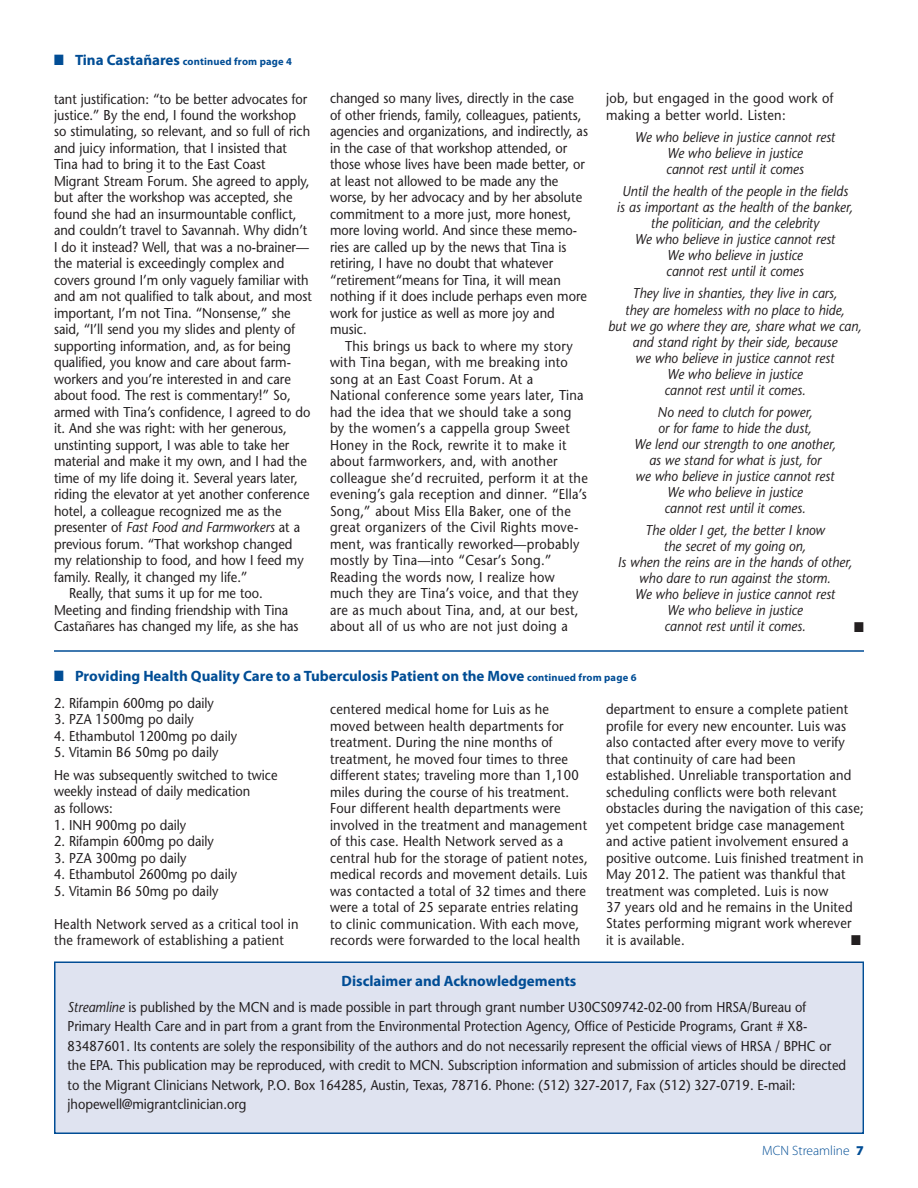
<style>
.page{position:relative;width:918px;height:1188px;background:#fff}
.page>*{position:absolute;margin:0;border:0;box-sizing:border-box;transform-origin:0 0}
.t1{font:700 15px "Myriad Pro";color:#014d95}
.t2{font:14.25px/16.5px "Stone Sans";color:#231f20;scale:.9 1}
.t3{font:italic 14.25px/16px "Stone Sans";color:#231f20;text-align:center;scale:.9 1}
.t4{font:14.25px/16.5px "Stone Sans";letter-spacing:.025em;color:#231f20;scale:.9 1}
.t5{font:14.25px "Zapf Dingbats ITC";color:#231f20;scale:.9 1}
.t6{font:300 13.5px "Myriad Pro";color:#014d95}
.t7{font:700 10.5px "Myriad Pro";letter-spacing:.015em;color:#014d95}
.s1{font-size:15px}
.s2{font-style:normal}
.s3{font-size:10.5px}
.s4{font-style:italic}
.s5{font-weight:900}
</style>
<div class="page">
<div style="left:56px;top:963px;width:806px;height:169px;background:#dfe3f0"></div>
<div style="left:54px;top:962px;width:810px;height:172px;border:2px solid #014d95"></div>
<hr style="left:54px;top:650px;width:810px;height:2px;background:#014d95">
<p class="t7" style="left:54px;top:58px;width:240px">■ <span class="s1">Tina Castañares</span> continued from page 4</p>
<p class="t2" style="left:54px;top:92px;width:283px">tant justification: “to be better advocates for</p>
<p class="t2" style="left:54px;top:108px;width:271px">justice.” By the end, I found the workshop</p>
<p class="t2" style="left:54px;top:125px;width:286px">so stimulating, so relevant, and so full of rich</p>
<p class="t2" style="left:54px;top:141px;width:260px">and juicy information, that I insisted that</p>
<p class="t2" style="left:54px;top:158px;width:237px">Tina had to bring it to the East Coast</p>
<p class="t2" style="left:54px;top:174px;width:285px">Migrant Stream Forum. She agreed to apply,</p>
<p class="t2" style="left:54px;top:191px;width:267px">but after the workshop was accepted, she</p>
<p class="t2" style="left:54px;top:207px;width:271px">found she had an insurmountable conflict,</p>
<p class="t2" style="left:54px;top:224px;width:283px">and couldn’t travel to Savannah. Why didn’t</p>
<p class="t2" style="left:54px;top:240px;width:285px">I do it instead? Well, that was a no-brainer—</p>
<p class="t2" style="left:54px;top:257px;width:257px">the material is exceedingly complex and</p>
<p class="t2" style="left:54px;top:273px;width:285px">covers ground I’m only vaguely familiar with</p>
<p class="t2" style="left:54px;top:290px;width:288px">and am not qualified to talk about, and most</p>
<p class="t2" style="left:54px;top:306px;width:265px">important, I’m not Tina. “Nonsense,” she</p>
<p class="t2" style="left:54px;top:323px;width:270px">said, “I’ll send you my slides and plenty of</p>
<p class="t2" style="left:54px;top:339px;width:265px">supporting information, and, as for being</p>
<p class="t2" style="left:54px;top:356px;width:265px">qualified, you know and care about farm-</p>
<p class="t2" style="left:54px;top:372px;width:265px">workers and you’re interested in and care</p>
<p class="t2" style="left:54px;top:389px;width:265px">about food. The rest is commentary!” So,</p>
<p class="t2" style="left:54px;top:405px;width:287px">armed with Tina’s confidence, I agreed to do</p>
<p class="t2" style="left:54px;top:422px;width:260px">it. And she was right: with her generous,</p>
<p class="t2" style="left:54px;top:438px;width:263px">unstinting support, I was able to take her</p>
<p class="t2" style="left:54px;top:455px;width:283px">material and make it my own, and I had the</p>
<p class="t2" style="left:54px;top:471px;width:273px">time of my life doing it. Several years later,</p>
<p class="t2" style="left:54px;top:488px;width:286px">riding the elevator at yet another conference</p>
<p class="t2" style="left:54px;top:504px;width:254px">hotel, a colleague recognized me as the</p>
<p class="t3" style="left:54px;top:521px;width:275px"><span class="s2">presenter of</span> Fast Food and Farmworkers <span class="s2">at a</span></p>
<p class="t2" style="left:54px;top:537px;width:267px">previous forum. “That workshop changed</p>
<p class="t2" style="left:54px;top:554px;width:279px">my relationship to food, and how I feed my</p>
<p class="t2" style="left:54px;top:570px;width:216px">family. Really, it changed my life.”</p>
<p class="t2" style="left:69px;top:587px;width:217px">Really, that sums it up for me too.</p>
<p class="t2" style="left:54px;top:603px;width:262px">Meeting and finding friendship with Tina</p>
<p class="t2" style="left:54px;top:620px;width:273px">Castañares has changed my life, as she has</p>
<p class="t2" style="left:330px;top:92px;width:288px">changed so many lives, directly in the case of other friends, family, colleagues, patients, agencies and organizations, and indirectly, as in the case of that workshop attended, or those whose lives have been made better, or at least not allowed to be made any the worse, by her advocacy and by her absolute commitment to a more just, more honest, more loving world. And since these memo&shy;ries are called up by the news that Tina is retiring, I have no doubt that whatever “retirement“means for Tina, it will mean nothing if it does include perhaps even more work for justice as well as more joy and music.</p>
<p class="t4" style="left:330px;top:339px;width:288px;text-indent:15px">This brings us back to where my story with Tina began, with me breaking into song at an East Coast Forum. At a<br>National conference some years later, Tina had the idea that we should take a song by the women’s a cappella group Sweet Honey in the Rock, rewrite it to make it about farmworkers, and, with another colleague she’d recruited, perform it at the evening’s gala reception and dinner. “Ella’s Song,” about Miss Ella Baker, one of the great organizers of the Civil Rights move&shy;ment, was frantically reworked—probably mostly by Tina—into “Cesar’s Song.” Reading the words now, I realize how much they are Tina’s voice, and that they are as much about Tina, and, at our best, about all of us who are not just doing a</p>
<p class="t4" style="left:606px;top:92px;width:254px">job, but engaged in the good work of making a better world. Listen:</p>
<p class="t3" style="left:635px;top:131px;width:224px">We who believe in justice cannot rest<br>We who believe in justice<br>cannot rest until it comes</p>
<p class="t3" style="left:617px;top:185px;width:264px">Until the health of the people in the fields is as important as the health of the banker, the politician, and the celebrity<br>We who believe in justice cannot rest<br>We who believe in justice<br>cannot rest until it comes</p>
<p class="t3" style="left:608px;top:287px;width:283px">They live in shanties, they live in cars,<br>they are homeless with no place to hide,<br>but we go where they are, share what we can, and stand right by their side, because<br>we who believe in justice cannot rest<br>We who believe in justice<br>cannot rest until it comes.</p>
<p class="t3" style="left:634px;top:405px;width:226px">No need to clutch for power,<br>or for fame to hide the dust,<br>We lend our strength to one another, as we stand for what is just, for<br>we who believe in justice cannot rest<br>We who believe in justice<br>cannot rest until it comes.</p>
<p class="t3" style="left:618px;top:524px;width:262px">The older I get, the better I know<br>the secret of my going on,<br>Is when the reins are in the hands of other, who dare to run against the storm.<br>We who believe in justice cannot rest<br>We who believe in justice<br>cannot rest until it comes.</p>
<p class="t5" style="left:854px;top:620px;width:12px">■</p>
<p class="t1" style="left:54px;top:670px;width:584px">■ Providing Health Quality Care to a Tuberculosis Patient on the Move <span class="s3">continued from page 6</span></p>
<p class="t2" style="left:54px;top:696px;width:179px">2. Rifampin 600mg po daily</p>
<p class="t2" style="left:54px;top:712px;width:157px">3. PZA 1500mg po daily</p>
<p class="t2" style="left:54px;top:729px;width:205px">4. Ethambutol 1200mg po daily</p>
<p class="t2" style="left:54px;top:742px;width:250px;line-height:23px">5. Vitamin B6 50mg po daily<br>He was subsequently switched to twice</p>
<p class="t2" style="left:54px;top:785px;width:220px">weekly instead of daily medication as follows:</p>
<p class="t2" style="left:54px;top:818px;width:148px">1. INH 900mg po daily</p>
<p class="t2" style="left:54px;top:834px;width:179px">2. Rifampin 600mg po daily</p>
<p class="t2" style="left:54px;top:851px;width:149px">3. PZA 300mg po daily</p>
<p class="t2" style="left:54px;top:867px;width:205px">4. Ethambutol 2600mg po daily</p>
<p class="t2" style="left:54px;top:884px;width:184px">5. Vitamin B6 50mg po daily</p>
<p class="t2" style="left:54px;top:917px;width:273px">Health Network served as a critical tool in the framework of establishing a patient</p>
<p class="t2" style="left:330px;top:702px;width:288px">centered medical home for Luis as he moved between health departments for treatment. During the nine months of treatment, he moved four times to three different states; traveling more than 1,100 miles during the course of his treatment.<br>Four different health departments were involved in the treatment and management of this case. Health Network served as a central hub for the storage of patient notes, medical records and movement details. Luis was contacted a total of 32 times and there were a total of 25 separate entries relating to clinic communication. With each move, records were forwarded to the local health</p>
<p class="t2" style="left:606px;top:702px;width:288px">department to ensure a complete patient profile for every new encounter. Luis was also contacted after every move to verify that continuity of care had been established. Unreliable transportation and scheduling conflicts were both relevant obstacles during the navigation of this case; yet competent bridge case management and active patient involvement ensured a positive outcome. Luis finished treatment in May 2012. The patient was thankful that treatment was completed. Luis is now<br>37 years old and he remains in the United States performing migrant work wherever<br>it is available.</p>
<p class="t5" style="left:851px;top:933px;width:12px">■</p>
<p class="t1" style="left:342px;top:976px;width:236px">Disclaimer and Acknowledgements</p>
<p class="t2" style="left:68px;top:999px;width:867px;line-height:19.5px"><span class="s4">Streamline</span> is published by the MCN and is made possible in part through grant number U30CS09742-02-00 from HRSA/Bureau of Primary Health Care and in part from a grant from the Environmental Protection Agency, Office of Pesticide Programs, Grant # X8- 83487601. Its contents are solely the responsibility of the authors and do not necessarily represent the official views of HRSA / BPHC or the EPA. This publication may be reproduced, with credit to MCN. Subscription information and submission of articles should be directed to the Migrant Clinicians Network, P.O. Box 164285, Austin, Texas, 78716. Phone: (512) 327-2017, Fax (512) 327-0719. E-mail: jhopewell@migrantclinician.org</p>
<p class="t6" style="left:762px;top:1145px;width:103px">MCN Streamline <span class="s5">7</span></p>
</div>
